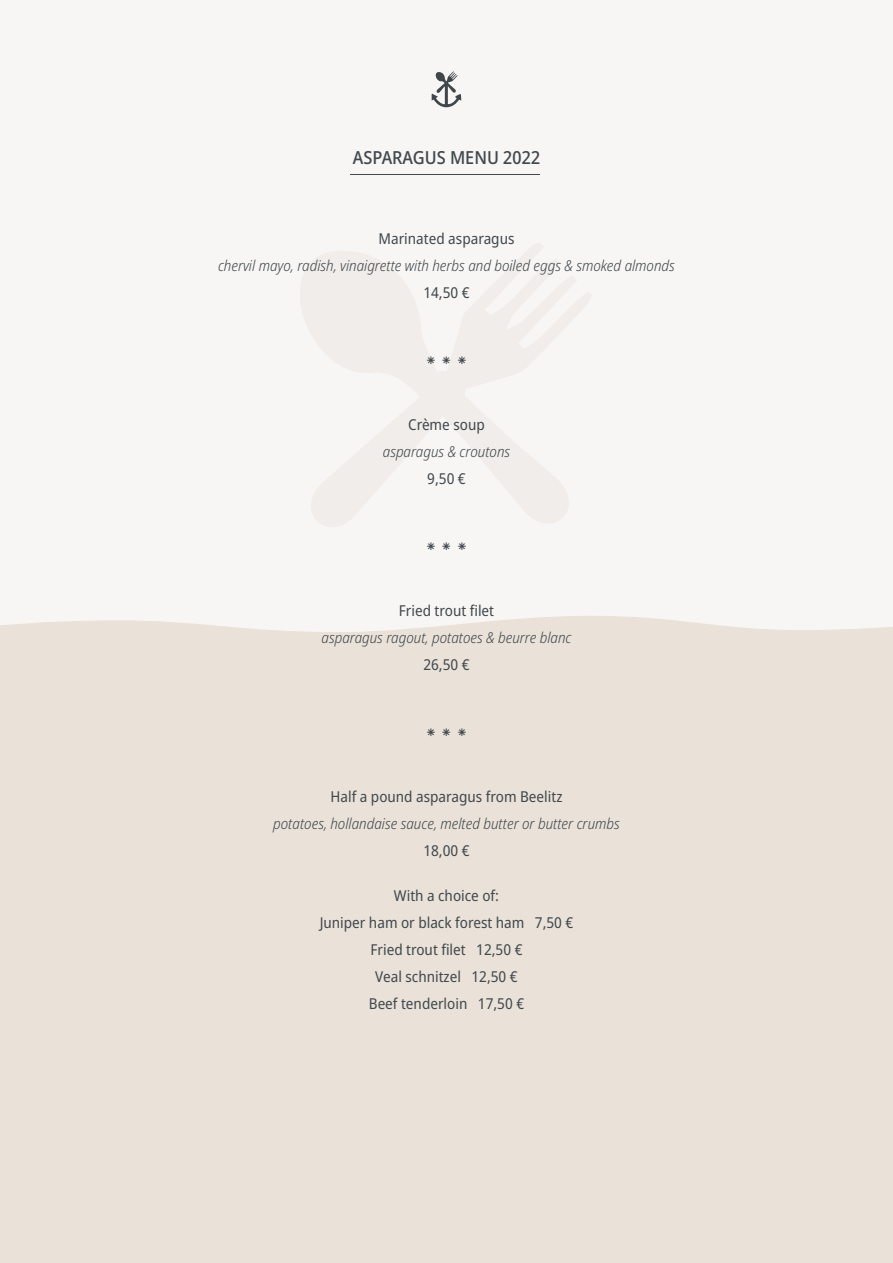
<style>
.page{position:relative;width:893px;height:1263px;background:#fff}
.page>*{position:absolute;margin:0;border:0;box-sizing:border-box;transform-origin:0 0}
.t1{font:500 semi-condensed 18px "Noto Sans";color:#41494e}
.t2{font:semi-condensed 15px/27px "Noto Sans";color:#41494e;text-align:center}
.t3{font:italic 300 semi-condensed 15px "Noto Sans";color:#41494e}
</style>
<div class="page">
<div style="left:0;top:0;width:893px;height:1123px;background:#f8f6f4"></div>
<div style="left:0;top:616px;width:893px;height:647px;background:#eae2d9"></div>
<svg style="left:432px;top:71px;width:29px;height:36px"></svg>
<hr style="left:350px;top:174px;width:190px;height:1px;background:#41494e">
<p class="t1" style="left:353px;top:145px;width:189px">ASPARAGUS MENU 2022</p>
<p class="t2" style="left:378px;top:225px;width:137px">Marinated asparagus</p>
<p class="t3" style="left:218px;top:255px;width:458px">chervil mayo, radish, vinaigrette with herbs and boiled eggs &amp; smoked almonds</p>
<p class="t2" style="left:423px;top:279px;width:48px">14,50 €</p>
<p class="t2" style="left:427px;top:345px;width:41px">⁕ ⁕ ⁕</p>
<p class="t2" style="left:408px;top:411px;width:78px">Crème soup</p>
<p class="t3" style="left:383px;top:441px;width:129px">asparagus &amp; croutons</p>
<p class="t2" style="left:427px;top:465px;width:40px">9,50 €</p>
<p class="t2" style="left:427px;top:531px;width:41px">⁕ ⁕ ⁕</p>
<p class="t2" style="left:399px;top:597px;width:97px">Fried trout filet</p>
<p class="t3" style="left:322px;top:627px;width:251px">asparagus ragout, potatoes &amp; beurre blanc</p>
<p class="t2" style="left:423px;top:651px;width:48px">26,50 €</p>
<p class="t2" style="left:427px;top:717px;width:41px">⁕ ⁕ ⁕</p>
<p class="t2" style="left:331px;top:783px;width:233px">Half a pound asparagus from Beelitz</p>
<p class="t3" style="left:273px;top:813px;width:348px">potatoes, hollandaise sauce, melted butter or butter crumbs</p>
<p class="t2" style="left:423px;top:837px;width:48px">18,00 €</p>
<p class="t2" style="left:320px;top:882px;width:255px">With a choice of:<br>Juniper ham or black forest ham 7,50 €<br>Fried trout filet 12,50 €<br>Veal schnitzel 12,50 €<br>Beef tenderloin 17,50 €</p>
</div>
